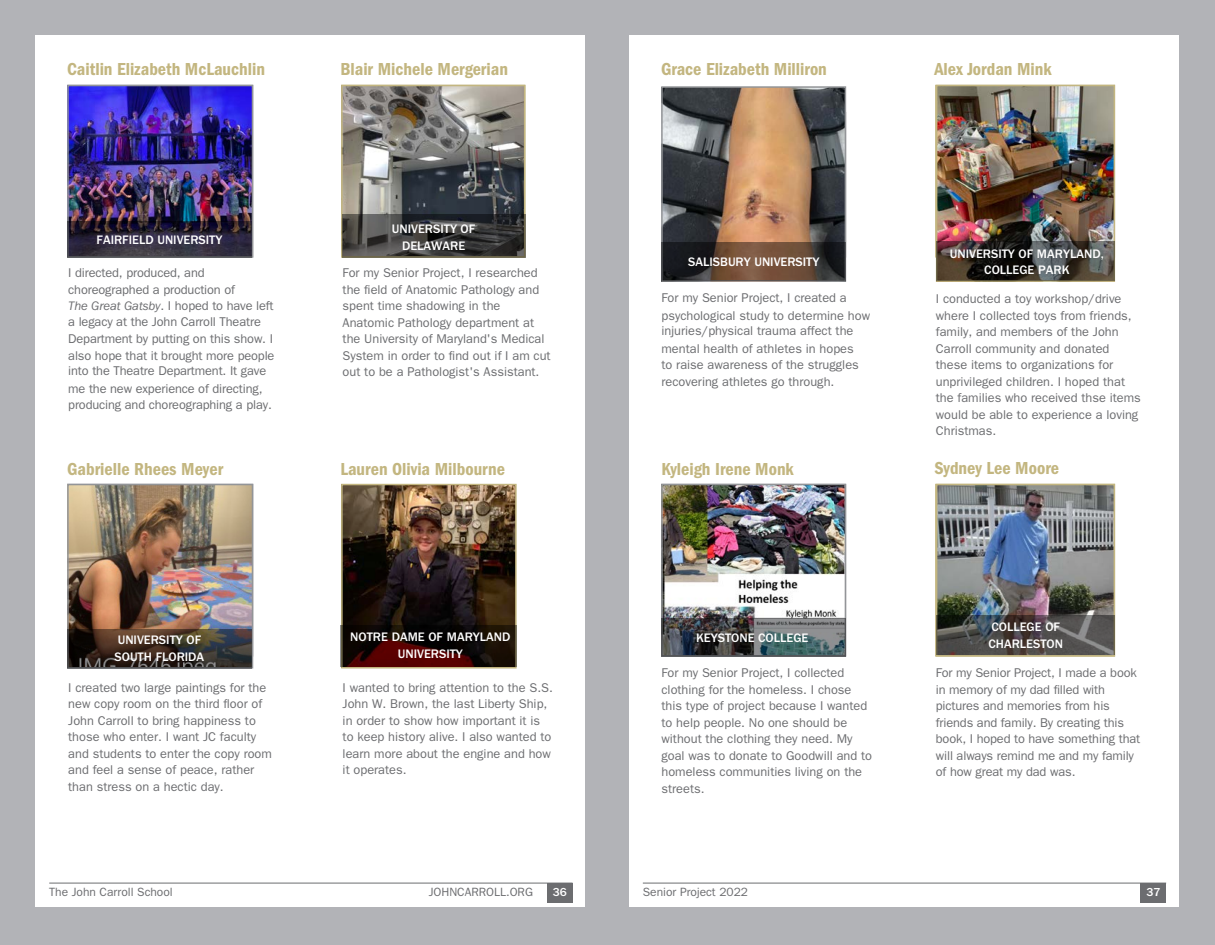
<style>
.page{position:relative;width:1215px;height:945px;background:#fff}
.page>*{position:absolute;margin:0;border:0;box-sizing:border-box;transform-origin:0 0}
.t1{font:18px "ITC Franklin Gothic Std Dm Cd";color:#c3b680}
.Body_Copy{font:12.75px/16.5px "ITC Franklin Gothic Std";color:#6c6d70}
.College-italics{font:500 12.75px/16.5px "ITC Franklin Gothic Std";color:#fff}
.t2{font:12px "ITC Franklin Gothic Std";color:#6c6d70}
.t3{font:500 12px "ITC Franklin Gothic Std";color:#fff}
.s1{font-style:italic}
</style>
<div class="page">
<div style="left:0;top:0;width:608px;height:945px;background:#b2b3b7"></div>
<div style="left:608px;top:0;width:607px;height:945px;background:#b2b3b7"></div>
<div style="left:35px;top:35px;width:550px;height:871px;background:#fff"></div>
<div style="left:630px;top:35px;width:549px;height:871px;background:#fff"></div>
<hr style="left:49px;top:883px;width:524px;height:1px;background:#6c6d70">
<div style="left:547px;top:883px;width:26px;height:19px;background:#6c6d70"></div>
<hr style="left:643px;top:883px;width:523px;height:1px;background:#6c6d70">
<div style="left:1141px;top:883px;width:25px;height:19px;background:#6c6d70"></div>
<img style="left:664px;top:487px;width:179px;height:131px">
<div style="left:661px;top:484px;width:185px;height:173px;border:2px solid #939598"></div>
<img style="left:344px;top:88px;width:178px;height:126px">
<div style="left:341px;top:85px;width:184px;height:173px;border:2px solid #c3b680"></div>
<img style="left:939px;top:88px;width:173px;height:153px">
<div style="left:936px;top:85px;width:179px;height:197px;border:2px solid #c3b680"></div>
<img style="left:939px;top:487px;width:173px;height:129px">
<div style="left:936px;top:484px;width:179px;height:173px;border:2px solid #c3b680"></div>
<img style="left:70px;top:88px;width:180px;height:133px">
<div style="left:67px;top:85px;width:186px;height:173px;border:2px solid #939598"></div>
<img style="left:70px;top:487px;width:180px;height:142px">
<div style="left:67px;top:484px;width:186px;height:185px;border:2px solid #939598"></div>
<img style="left:664px;top:89px;width:179px;height:153px">
<div style="left:661px;top:86px;width:185px;height:196px;border:2px solid #939598"></div>
<svg style="left:67px;top:221px;width:185px;height:36px;background:#2f293a"></svg>
<svg style="left:342px;top:214px;width:183px;height:43px;background:#3e3e3d"></svg>
<svg style="left:662px;top:242px;width:184px;height:39px;background:#4d3c31"></svg>
<svg style="left:936px;top:241px;width:179px;height:39px;background:#3e3934"></svg>
<img style="left:662px;top:618px;width:184px;height:39px">
<svg style="left:936px;top:616px;width:179px;height:39px;background:#4f4c4b"></svg>
<img style="left:344px;top:487px;width:170px;height:138px">
<div style="left:341px;top:484px;width:176px;height:185px;border:2px solid #c3b680"></div>
<svg style="left:67px;top:629px;width:185px;height:40px;background:#3d322b"></svg>
<svg style="left:340px;top:625px;width:177px;height:42px;background:#260805"></svg>
<p class="t1" style="left:67px;top:58px;width:199px">Caitlin Elizabeth McLauchlin</p>
<p class="t1" style="left:661px;top:58px;width:167px">Grace Elizabeth Milliron</p>
<p class="t1" style="left:340px;top:58px;width:169px">Blair Michele Mergerian</p>
<p class="t1" style="left:934px;top:58px;width:119px">Alex Jordan Mink</p>
<p class="College-italics" style="left:97px;top:232px;width:127px">FAIRFIELD UNIVERSITY</p>
<p class="Body_Copy" style="left:68px;top:265px;width:207px">I directed, produced, and choreographed a production of<br><span class="s1">The Great Gatsby</span>. I hoped to have left a legacy at the John Carroll Theatre</p>
<p class="Body_Copy" style="left:68px;top:331px;width:208px;line-height:16px">Department by putting on this show. I also hope that it brought more people into the Theatre Department. It gave</p>
<p class="Body_Copy" style="left:68px;top:380px;width:205px">me the new experience of directing, producing and choreographing a play.</p>
<p class="College-italics" style="left:392px;top:221px;width:85px">UNIVERSITY OF</p>
<p class="College-italics" style="left:402px;top:237px;width:65px">DELAWARE</p>
<p class="Body_Copy" style="left:343px;top:265px;width:210px">For my Senior Project, I researched the field of Anatomic Pathology and spent time shadowing in the Anatomic Pathology department at the University of Maryland's Medical System in order to find out if I am cut out to be a Pathologist's Assistant.</p>
<p class="College-italics" style="left:688px;top:254px;width:133px">SALISBURY UNIVERSITY</p>
<p class="Body_Copy" style="left:662px;top:289px;width:210px;line-height:17.2px">For my Senior Project, I created a psychological study to determine how</p>
<p class="Body_Copy" style="left:662px;top:323px;width:199px">injuries/physical trauma affect the mental health of athletes in hopes to raise awareness of the struggles recovering athletes go through.</p>
<p class="College-italics" style="left:950px;top:246px;width:155px">UNIVERSITY OF MARYLAND,</p>
<p class="College-italics" style="left:984px;top:262px;width:87px">COLLEGE PARK</p>
<p class="Body_Copy" style="left:936px;top:291px;width:207px">I conducted a toy workshop/drive where I collected toys from friends, family, and members of the John<br>Carroll community and donated these items to organizations for unprivileged children. I hoped that the families who received thse items would be able to experience a loving<br>Christmas.</p>
<p class="t1" style="left:67px;top:459px;width:158px">Gabrielle Rhees Meyer</p>
<p class="t1" style="left:340px;top:459px;width:166px">Lauren Olivia Milbourne</p>
<p class="t1" style="left:662px;top:459px;width:134px">Kyleigh Irene Monk</p>
<p class="t1" style="left:934px;top:458px;width:126px">Sydney Lee Moore</p>
<p class="College-italics" style="left:115px;top:632px;width:91px">UNIVERSITY OF<br>SOUTH FLORIDA</p>
<p class="College-italics" style="left:350px;top:629px;width:162px">NOTRE DAME OF MARYLAND</p>
<p class="College-italics" style="left:398px;top:645px;width:66px">UNIVERSITY</p>
<p class="Body_Copy" style="left:68px;top:679px;width:205px">I created two large paintings for the new copy room on the third floor of<br>John Carroll to bring happiness to those who enter. I want JC faculty and students to enter the copy room and feel a sense of peace, rather than stress on a hectic day.</p>
<p class="Body_Copy" style="left:343px;top:679px;width:212px">I wanted to bring attention to the S.S.<br>John W. Brown, the last Liberty Ship, in order to show how important it is to keep history alive. I also wanted to learn more about the engine and how it operates.</p>
<p class="College-italics" style="left:696px;top:630px;width:114px">KEYSTONE COLLEGE</p>
<p class="Body_Copy" style="left:662px;top:665px;width:212px">For my Senior Project, I collected clothing for the homeless. I chose this type of project because I wanted to help people. No one should be without the clothing they need. My goal was to donate to Goodwill and to homeless communities living on the streets.</p>
<p class="College-italics" style="left:991px;top:619px;width:70px">COLLEGE OF</p>
<p class="College-italics" style="left:988px;top:635px;width:76px">CHARLESTON</p>
<p class="Body_Copy" style="left:936px;top:665px;width:206px">For my Senior Project, I made a book in memory of my dad filled with pictures and memories from his friends and family. By creating this book, I hoped to have something that will always remind me and my family of how great my dad was.</p>
<p class="t2" style="left:49px;top:885px;width:125px">The John Carroll School</p>
<p class="t2" style="left:429px;top:885px;width:106px">JOHNCARROLL.ORG</p>
<p class="t3" style="left:553px;top:886px;width:16px">36</p>
<p class="t2" style="left:643px;top:885px;width:107px">Senior Project 2022</p>
<p class="t3" style="left:1147px;top:886px;width:16px">37</p>
</div>
